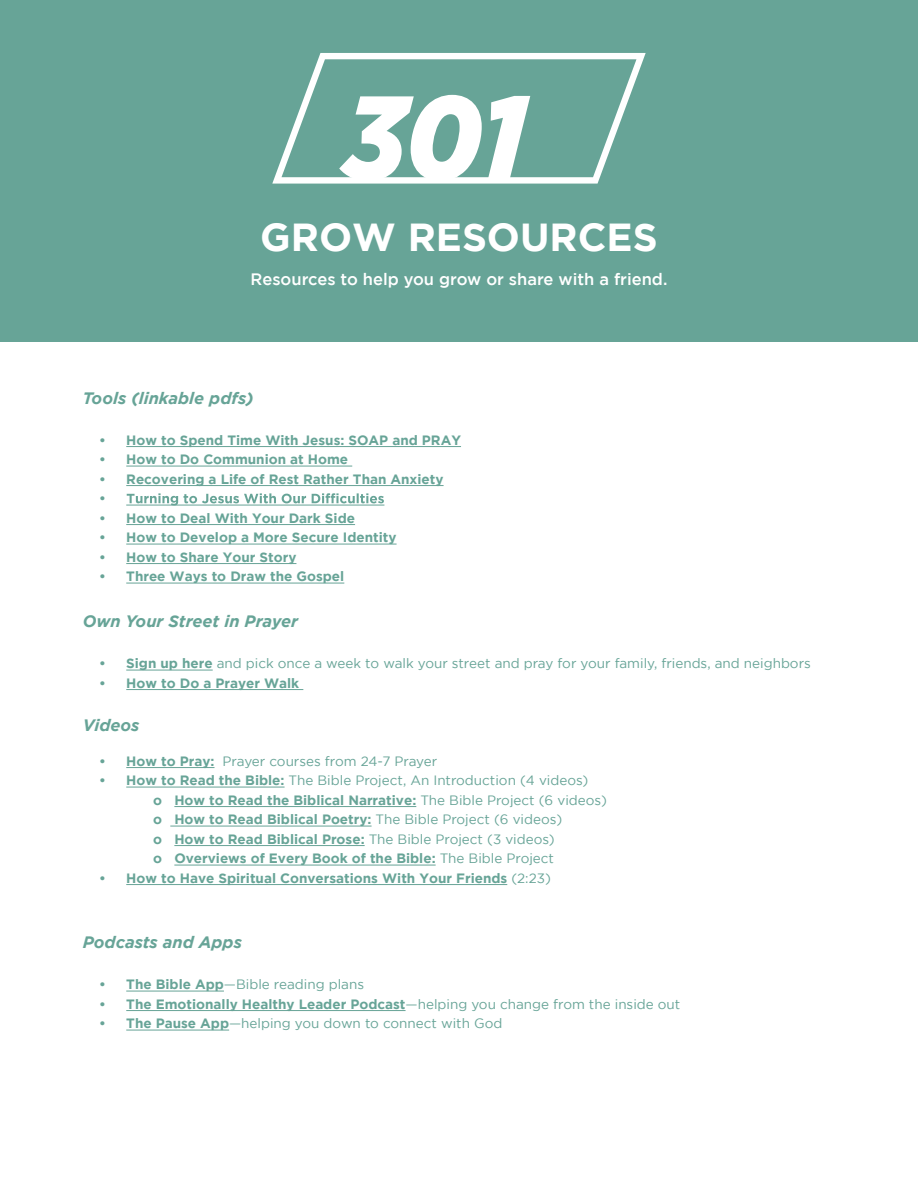
<style>
.page{position:relative;width:918px;height:1188px;background:#fff}
.page>*{position:absolute;margin:0;border:0;box-sizing:border-box;transform-origin:0 0}
.t1{font:700 39px "Gotham";color:#fff}
.t2{font:italic 700 16.5px "Gotham";color:#67a497}
.t3{font:500 16.5px "Gotham";color:#fff}
.t4{font:700 13.5px/19.5px "Gotham";color:#67a497}
.t5{font:13.5px "Gotham";color:#67a497}
.s1{font-weight:700}
.s2{font-weight:400}
</style>
<div class="page">
<div style="left:0;top:0;width:918px;height:341px;background:#67a497"></div>
<svg style="left:272px;top:53px;width:374px;height:131px"></svg>
<hr style="left:126px;top:446px;width:335px;height:1px;background:#67a497">
<hr style="left:126px;top:466px;width:226px;height:1px;background:#67a497">
<hr style="left:126px;top:485px;width:318px;height:1px;background:#67a497">
<hr style="left:126px;top:505px;width:258px;height:1px;background:#67a497">
<hr style="left:126px;top:524px;width:229px;height:1px;background:#67a497">
<hr style="left:126px;top:544px;width:271px;height:1px;background:#67a497">
<hr style="left:126px;top:563px;width:170px;height:1px;background:#67a497">
<hr style="left:126px;top:583px;width:218px;height:1px;background:#67a497">
<hr style="left:126px;top:670px;width:87px;height:1px;background:#67a497">
<hr style="left:126px;top:689px;width:177px;height:1px;background:#67a497">
<hr style="left:126px;top:767px;width:89px;height:1px;background:#67a497">
<hr style="left:126px;top:787px;width:159px;height:1px;background:#67a497">
<hr style="left:174px;top:806px;width:242px;height:1px;background:#67a497">
<hr style="left:170px;top:826px;width:202px;height:1px;background:#67a497">
<hr style="left:174px;top:845px;width:191px;height:1px;background:#67a497">
<hr style="left:174px;top:865px;width:262px;height:1px;background:#67a497">
<hr style="left:126px;top:884px;width:381px;height:1px;background:#67a497">
<hr style="left:126px;top:991px;width:98px;height:1px;background:#67a497">
<hr style="left:126px;top:1010px;width:280px;height:1px;background:#67a497">
<hr style="left:126px;top:1030px;width:103px;height:1px;background:#67a497">
<svg style="left:127px;top:493px;width:257px;height:12px"></svg>
<h1 class="t1" style="left:260px;top:215px;width:399px">GROW RESOURCES</h1>
<p class="t3" style="left:251px;top:270px;width:418px">Resources to help you grow or share with a friend.</p>
<p class="t2" style="left:83px;top:389px;width:172px">Tools (linkable pdfs)</p>
<p class="t4" style="left:99px;top:430px;width:363px">• How to Spend Time With Jesus: SOAP and PRAY</p>
<p class="t4" style="left:99px;top:449px;width:250px">• How to Do Communion at Home</p>
<p class="t4" style="left:99px;top:469px;width:346px">• Recovering a Life of Rest Rather Than Anxiety •</p>
<p class="t4" style="left:99px;top:508px;width:257px">• How to Deal With Your Dark Side</p>
<p class="t4" style="left:99px;top:527px;width:299px">• How to Develop a More Secure Identity</p>
<p class="t4" style="left:99px;top:547px;width:199px">• How to Share Your Story</p>
<p class="t4" style="left:99px;top:566px;width:247px">• Three Ways to Draw the Gospel</p>
<p class="t2" style="left:83px;top:612px;width:217px">Own Your Street in Prayer</p>
<p class="t5" style="left:99px;top:656px;width:713px"><span class="s1">• Sign up here</span> and pick once a week to walk your street and pray for your family, friends, and neighbors</p>
<p class="t4" style="left:99px;top:673px;width:202px">• How to Do a Prayer Walk</p>
<p class="t2" style="left:83px;top:716px;width:58px">Videos</p>
<p class="t5" style="left:99px;top:753px;width:340px"><span class="s1">• How to Pray:</span> Prayer courses from 24-7 Prayer</p>
<p class="t4" style="left:153px;top:770px;width:455px;text-indent:-54px">• How to Read the Bible: <span class="s2">The Bible Project, An Introduction (4 videos)<br></span>o How to Read the Biblical Narrative: <span class="s2">The Bible Project (6 videos) </span>o How to Read Biblical Poetry: <span class="s2">The Bible Project (6 videos)<br></span>o How to Read Biblical Prose: <span class="s2">The Bible Project (3 videos)<br></span>o Overviews of Every Book of the Bible: <span class="s2">The Bible Project</span></p>
<p class="t4" style="left:99px;top:868px;width:453px">• How to Have Spiritual Conversations With Your Friends <span class="s2">(2:23)</span></p>
<p class="t2" style="left:83px;top:933px;width:161px">Podcasts and Apps</p>
<p class="t5" style="left:99px;top:977px;width:266px"><span class="s1">• The Bible App</span>—Bible reading plans</p>
<p class="t4" style="left:99px;top:994px;width:583px">• The Emotionally Healthy Leader Podcast<span class="s2">—helping you change from the inside out</span></p>
<p class="t5" style="left:99px;top:1016px;width:405px"><span class="s1">• The Pause App</span>—helping you down to connect with God</p>
</div>
